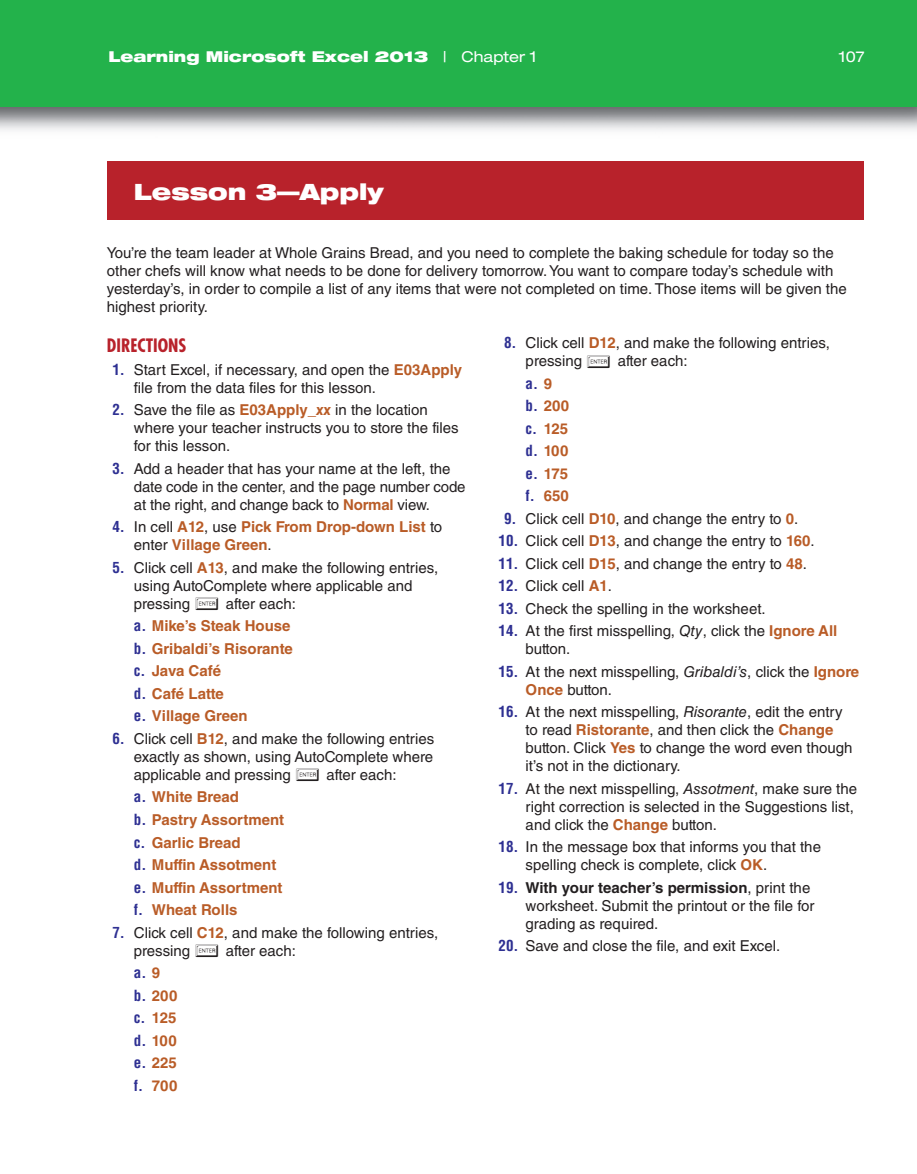
<style>
.page{position:relative;width:917px;height:1174px;background:#fff}
.page>*{position:absolute;margin:0;border:0;box-sizing:border-box;transform-origin:0 0}
.t1{font:900 expanded 22.5px "Helvetica Neue LT Std";color:#fff}
.t2{font:700 condensed 18px "Futura Std";color:#b8222b}
.t3{font:15px/18px "Helvetica LT Std";color:#231f20}
.t4{font:700 15px/22.5px "Helvetica LT Std";color:#b95c27}
.t5{font:900 expanded 15px "Helvetica Neue LT Std";color:#fff}
.t6{font:expanded 15px "Helvetica Neue LT Std";color:#fff}
.s1{font-weight:400}
.s2{font-weight:700;font-stretch:condensed;color:#2e3092}
.s3{font-weight:700;color:#b95c27}
.s4{font-weight:700;font-style:italic;color:#b95c27}
.s5{font-stretch:condensed;color:#2e3092}
.s6{font-weight:400;color:#231f20}
.s7{font-family:"Keycaps"}
.s8{font-style:italic}
.s9{font-weight:700}
</style>
<div class="page">
<div style="left:0;top:0;width:916px;height:107px;background:#23b24b"></div>
<div style="left:107px;top:161px;width:756px;height:58px;background:#b8222b"></div>
<p class="t5" style="left:108px;top:47px;width:430px">Learning Microsoft Excel 2013 <span class="s1">| Chapter 1</span></p>
<p class="t6" style="left:839px;top:48px;width:27px">107</p>
<h1 class="t1" style="left:134px;top:178px;width:251px">Lesson 3—Apply</h1>
<p class="t3" style="left:107px;top:243px;width:741px">You’re the team leader at Whole Grains Bread, and you need to complete the baking schedule for today so the other chefs will know what needs to be done for delivery tomorrow. You want to compare today’s schedule with yesterday’s, in order to compile a list of any items that were not completed on time. Those items will be given the highest priority.</p>
<p class="t2" style="left:107px;top:334px;width:81px">DIRECTIONS</p>
<p class="t3" style="left:134px;top:360px;width:329px;text-indent:-21px"><span class="s2">1.</span> Start Excel, if necessary, and open the <span class="s3">E03Apply </span>file from the data files for this lesson.</p>
<p class="t3" style="left:134px;top:401px;width:326px;text-indent:-21px"><span class="s2">2.</span> Save the file as <span class="s3">E03Apply_</span><span class="s4">xx</span> in the location where your teacher instructs you to store the files for this lesson.</p>
<p class="t3" style="left:134px;top:459px;width:333px;text-indent:-21px"><span class="s2">3.</span> Add a header that has your name at the left, the date code in the center, and the page number code at the right, and change back to <span class="s3">Normal</span> view.</p>
<p class="t4" style="left:134px;top:518px;width:310px;line-height:18px;text-indent:-21px"><span class="s5">4.</span> <span class="s6">In cell</span> A12<span class="s6">, use</span> Pick From Drop-down List <span class="s6">to enter</span> Village Green<span class="s6">.</span></p>
<p class="t3" style="left:134px;top:558px;width:306px;text-indent:-21px"><span class="s2">5.</span> Click cell <span class="s3">A13</span>, and make the following entries, using AutoComplete where applicable and pressing <span class="s7">E</span> after each:</p>
<p class="t4" style="left:134px;top:614px;width:160px"><span class="s5">a.</span> Mike’s Steak House <span class="s5">b.</span> Gribaldi’s Risorante <span class="s5">c.</span> Java Café<br><span class="s5">d.</span> Café Latte<br><span class="s5">e.</span> Village Green</p>
<p class="t3" style="left:134px;top:729px;width:302px;text-align:justify;text-indent:-21px"><span class="s2">6.</span> Click cell <span class="s3">B12</span>, and make the following entries exactly as shown, using AutoComplete where applicable and pressing <span class="s7">E</span> after each:</p>
<p class="t4" style="left:134px;top:785px;width:152px"><span class="s5">a.</span> White Bread<br><span class="s5">b.</span> Pastry Assortment <span class="s5">c.</span> Garlic Bread<br><span class="s5">d.</span> Muffin Assotment <span class="s5">e.</span> Muffin Assortment <span class="s5">f.</span> Wheat Rolls</p>
<p class="t3" style="left:134px;top:923px;width:306px;text-indent:-21px"><span class="s2">7.</span> Click cell <span class="s3">C12</span>, and make the following entries, pressing <span class="s7">E</span> after each:</p>
<p class="t4" style="left:134px;top:961px;width:45px"><span class="s5">a.</span> 9<br><span class="s5">b.</span> 200 <span class="s5">c.</span> 125 <span class="s5">d.</span> 100 <span class="s5">e.</span> 225 <span class="s5">f.</span> 700</p>
<p class="t3" style="left:525px;top:334px;width:306px;text-indent:-21px"><span class="s2">8.</span> Click cell <span class="s3">D12</span>, and make the following entries, pressing <span class="s7">E</span> after each:</p>
<p class="t4" style="left:525px;top:372px;width:45px"><span class="s5">a.</span> 9<br><span class="s5">b.</span> 200 <span class="s5">c.</span> 125 <span class="s5">d.</span> 100 <span class="s5">e.</span> 175 <span class="s5">f.</span> 650</p>
<p class="t3" style="left:504px;top:509px;width:295px"><span class="s2">9.</span> Click cell <span class="s3">D10</span>, and change the entry to <span class="s3">0</span>.</p>
<p class="t3" style="left:498px;top:532px;width:317px"><span class="s2">10.</span> Click cell <span class="s3">D13</span>, and change the entry to <span class="s3">160</span>.</p>
<p class="t3" style="left:498px;top:554px;width:310px"><span class="s2">11.</span> Click cell <span class="s3">D15</span>, and change the entry to <span class="s3">48</span>.</p>
<p class="t3" style="left:498px;top:577px;width:115px"><span class="s2">12.</span> Click cell <span class="s3">A1</span>.</p>
<p class="t3" style="left:498px;top:599px;width:268px"><span class="s2">13.</span> Check the spelling in the worksheet.</p>
<p class="t3" style="left:525px;top:622px;width:313px;text-indent:-27px"><span class="s2">14.</span> At the first misspelling, <span class="s8">Qty</span>, click the <span class="s3">Ignore All </span>button.</p>
<p class="t3" style="left:525px;top:662px;width:335px;text-indent:-27px"><span class="s2">15.</span> At the next misspelling, <span class="s8">Gribaldi’s</span>, click the <span class="s3">Ignore<br>Once</span> button.</p>
<p class="t3" style="left:525px;top:703px;width:328px;text-indent:-27px"><span class="s2">16.</span> At the next misspelling, <span class="s8">Risorante</span>, edit the entry to read <span class="s3">Ristorante</span>, and then click the <span class="s3">Change </span>button. Click <span class="s3">Yes</span> to change the word even though it’s not in the dictionary.</p>
<p class="t3" style="left:525px;top:779px;width:333px;text-indent:-27px"><span class="s2">17.</span> At the next misspelling, <span class="s8">Assotment</span>, make sure the right correction is selected in the Suggestions list, and click the <span class="s3">Change</span> button.</p>
<p class="t3" style="left:525px;top:838px;width:297px;text-indent:-27px"><span class="s2">18.</span> In the message box that informs you that the spelling check is complete, click <span class="s3">OK</span>.</p>
<p class="t3" style="left:525px;top:878px;width:290px;text-indent:-27px"><span class="s2">19.</span> <span class="s9">With your teacher’s permission</span>, print the worksheet. Submit the printout or the file for grading as required.</p>
<p class="t3" style="left:498px;top:937px;width:283px"><span class="s2">20.</span> Save and close the file, and exit Excel.</p>
</div>
